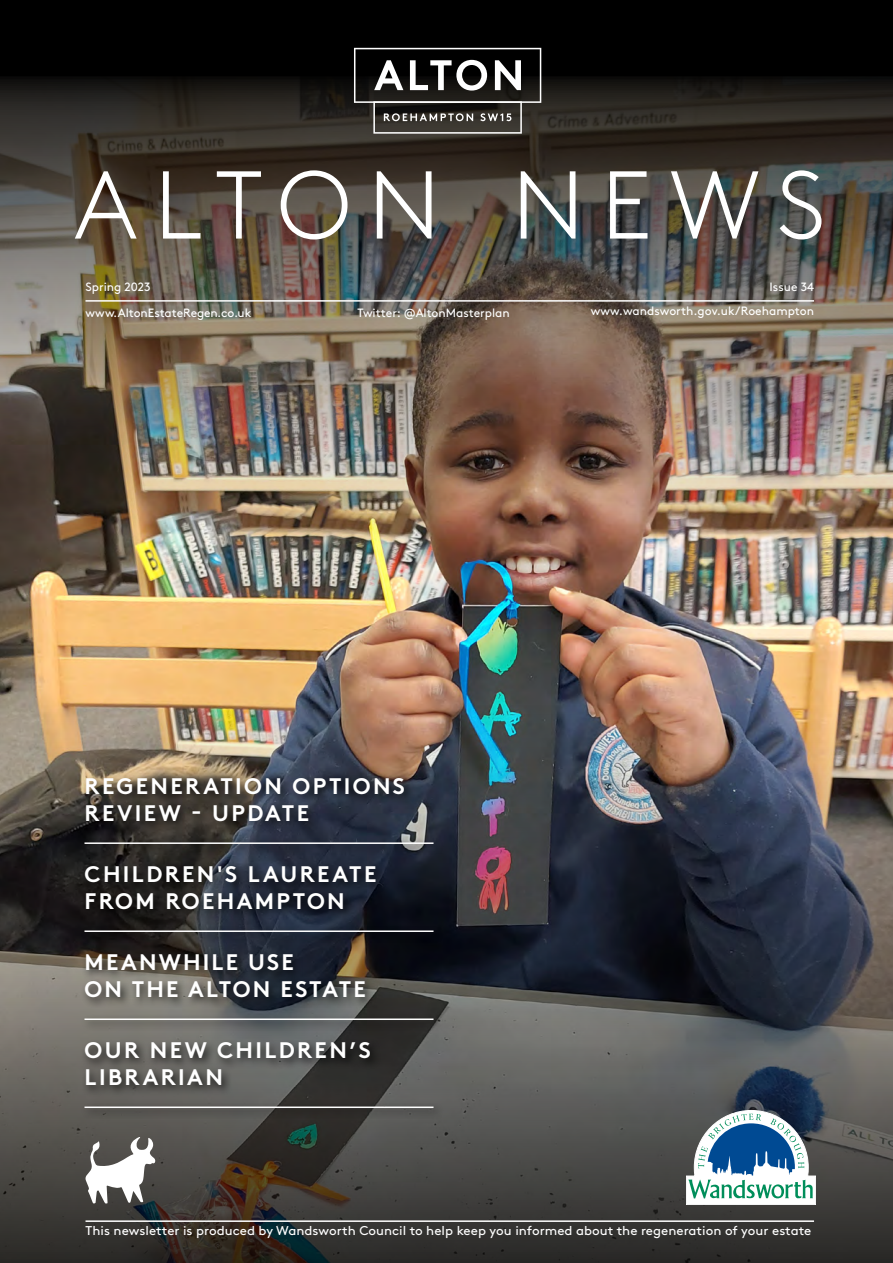
<style>
.page{position:relative;width:893px;height:1263px;background:#000}
.page>*{position:absolute;margin:0;border:0;box-sizing:border-box;transform-origin:0 0}
.t1{font:300 96px "Brown";letter-spacing:.18em;color:#fff}
.t2{font:700 22.5px/27px "Brown";letter-spacing:.105em;color:#fff}
.t3{font:12.75px "Brown";color:#fff;scale:1.04 1}
.t4{font:12px "Brown";color:#fff}
</style>
<div class="page">
<img style="left:0;top:542px;width:893px;height:160px">
<img style="left:0;top:74px;width:893px;height:468px">
<img style="left:0;top:702px;width:893px;height:561px">
<svg style="left:686px;top:1110px;width:130px;height:95px;background:#84a3b2"></svg>
<svg style="left:85px;top:1137px;width:71px;height:66px;background:#a09f9d"></svg>
<hr style="left:86px;top:300px;width:728px;height:2px;background:#fff">
<hr style="left:86px;top:1220px;width:728px;height:2px;background:#fff">
<svg style="left:354px;top:48px;width:187px;height:86px"></svg>
<div style="left:80px;top:774px;width:364px;height:345px;background:#000;opacity:.75"></div>
<hr style="left:85px;top:842px;width:348px;height:2px;background:#fff">
<hr style="left:85px;top:930px;width:348px;height:2px;background:#fff">
<hr style="left:85px;top:1018px;width:348px;height:2px;background:#fff">
<hr style="left:85px;top:1106px;width:348px;height:2px;background:#fff">
<h1 class="t1" style="left:74px;top:134px;width:753px">ALTON NEWS</h1>
<p class="t4" style="left:86px;top:278px;width:66px">Spring 2023</p>
<p class="t4" style="left:769px;top:278px;width:46px">Issue 34</p>
<p class="t4" style="left:86px;top:304px;width:167px">www.AltonEstateRegen.co.uk</p>
<p class="t4" style="left:357px;top:304px;width:154px">Twitter: @AltonMasterplan</p>
<p class="t4" style="left:591px;top:301px;width:225px">www.wandsworth.gov.uk/Roehampton</p>
<p class="t2" style="left:85px;top:770px;width:322px">REGENERATION OPTIONS<br>REVIEW - UPDATE</p>
<p class="t2" style="left:85px;top:858px;width:293px">CHILDREN'S LAUREATE<br>FROM ROEHAMPTON</p>
<p class="t2" style="left:85px;top:946px;width:283px">MEANWHILE USE<br>ON THE ALTON ESTATE</p>
<p class="t2" style="left:85px;top:1034px;width:288px">OUR NEW CHILDREN’S<br>LIBRARIAN</p>
<p class="t3" style="left:86px;top:1221px;width:699px">This newsletter is produced by Wandsworth Council to help keep you informed about the regeneration of your estate</p>
</div>
